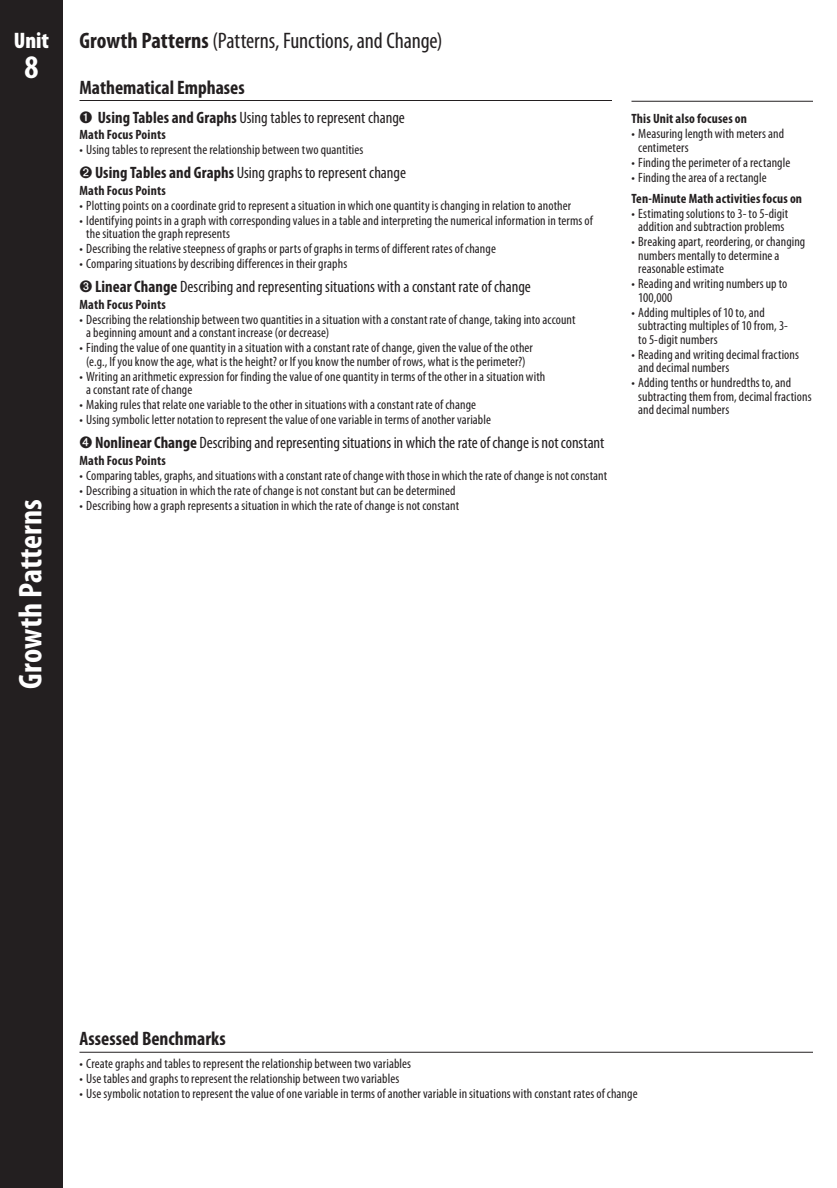
<style>
.page{position:relative;width:837px;height:1188px;background:#fff}
.page>*{position:absolute;margin:0;border:0;box-sizing:border-box;transform-origin:0 0}
.t1{font:700 condensed 33px "Myriad Pro";color:#fff}
.t2{font:condensed 22.5px "Myriad Pro";letter-spacing:-.005em;color:#231f20}
.t3{font:900 condensed 22.5px "Myriad Pro";color:#fff}
.t4{font:700 condensed 19.5px "Myriad Pro";color:#231f20}
.t5{font:condensed 16.5px "Myriad Pro";color:#231f20}
.t6{font:condensed 13.5px/13.5px "Myriad Pro";letter-spacing:.005em;color:#231f20}
.t7{font:700 condensed 13.5px "Myriad Pro";letter-spacing:.01em;color:#231f20}
.s1{font-weight:700}
</style>
<div class="page">
<div style="left:0;top:0;width:63px;height:1188px;background:#231f20"></div>
<hr style="left:80px;top:100px;width:532px;height:1px;background:#231f20">
<hr style="left:80px;top:1052px;width:733px;height:1px;background:#231f20">
<hr style="left:632px;top:101px;width:181px;height:1px;background:#231f20">
<h2 class="t3" style="left:14px;top:26px;width:37px">Unit</h2>
<h1 class="t1" style="left:24px;top:47px;width:16px">8</h1>
<h1 class="t1" style="left:10px;top:689px;width:191px;rotate:-90deg">Growth Patterns</h1>
<h2 class="t2" style="left:80px;top:27px;width:365px"><span class="s1">Growth Patterns</span> (Patterns, Functions, and Change)</h2>
<h3 class="t4" style="left:80px;top:75px;width:167px">Mathematical Emphases</h3>
<p class="t5" style="left:80px;top:107px;width:327px">➊ <span class="s1">Using Tables and Graphs</span> Using tables to represent change</p>
<p class="t7" style="left:80px;top:126px;width:88px">Math Focus Points</p>
<p class="t6" style="left:80px;top:143px;width:285px">• Using tables to represent the relationship between two quantities</p>
<p class="t5" style="left:80px;top:163px;width:328px">➋ <span class="s1">Using Tables and Graphs</span> Using graphs to represent change</p>
<p class="t7" style="left:80px;top:182px;width:88px">Math Focus Points</p>
<p class="t6" style="left:80px;top:198px;width:493px">• Plotting points on a coordinate grid to represent a situation in which one quantity is changing in relation to another</p>
<p class="t6" style="left:86px;top:213px;width:508px;text-indent:-7px">• Identifying points in a graph with corresponding values in a table and interpreting the numerical information in terms of the situation the graph represents</p>
<p class="t6" style="left:80px;top:242px;width:418px">• Describing the relative steepness of graphs or parts of graphs in terms of different rates of change</p>
<p class="t6" style="left:80px;top:257px;width:269px">• Comparing situations by describing differences in their graphs</p>
<p class="t5" style="left:80px;top:277px;width:453px">➌ <span class="s1">Linear Change</span> Describing and representing situations with a constant rate of change</p>
<p class="t7" style="left:80px;top:296px;width:88px">Math Focus Points</p>
<p class="t6" style="left:86px;top:312px;width:491px;text-indent:-7px">• Describing the relationship between two quantities in a situation with a constant rate of change, taking into account a beginning amount and a constant increase (or decrease)</p>
<p class="t6" style="left:80px;top:341px;width:455px;text-align:center">• Finding the value of one quantity in a situation with a constant rate of change, given the value of the other (e.g., If you know the age, what is the height? or If you know the number of rows, what is the perimeter?)</p>
<p class="t6" style="left:86px;top:369px;width:461px;text-indent:-7px">• Writing an arithmetic expression for finding the value of one quantity in terms of the other in a situation with a constant rate of change</p>
<p class="t6" style="left:80px;top:398px;width:398px">• Making rules that relate one variable to the other in situations with a constant rate of change</p>
<p class="t6" style="left:80px;top:413px;width:413px">• Using symbolic letter notation to represent the value of one variable in terms of another variable</p>
<p class="t5" style="left:80px;top:433px;width:526px">➍ <span class="s1">Nonlinear Change</span> Describing and representing situations in which the rate of change is not constant</p>
<p class="t7" style="left:80px;top:452px;width:88px">Math Focus Points</p>
<p class="t6" style="left:80px;top:468px;width:529px">• Comparing tables, graphs, and situations with a constant rate of change with those in which the rate of change is not constant</p>
<p class="t6" style="left:80px;top:483px;width:378px">• Describing a situation in which the rate of change is not constant but can be determined</p>
<p class="t6" style="left:80px;top:498px;width:381px">• Describing how a graph represents a situation in which the rate of change is not constant</p>
<p class="t7" style="left:632px;top:110px;width:117px">This Unit also focuses on</p>
<p class="t6" style="left:638px;top:127px;width:147px;text-indent:-7px">• Measuring length with meters and centimeters</p>
<p class="t6" style="left:632px;top:155px;width:160px">• Finding the perimeter of a rectangle</p>
<p class="t6" style="left:632px;top:170px;width:137px">• Finding the area of a rectangle</p>
<p class="t7" style="left:632px;top:190px;width:172px">Ten-Minute Math activities focus on</p>
<p class="t6" style="left:632px;top:206px;width:158px;text-align:center">• Estimating solutions to 3- to 5-digit addition and subtraction problems</p>
<p class="t6" style="left:638px;top:235px;width:169px;text-indent:-7px">• Breaking apart, reordering, or changing numbers mentally to determine a reasonable estimate</p>
<p class="t6" style="left:638px;top:277px;width:151px;text-indent:-7px">• Reading and writing numbers up to<br>100,000</p>
<p class="t6" style="left:638px;top:305px;width:151px;text-indent:-7px">• Adding multiples of 10 to, and subtracting multiples of 10 from, 3- to 5-digit numbers</p>
<p class="t6" style="left:638px;top:347px;width:162px;text-indent:-7px">• Reading and writing decimal fractions and decimal numbers</p>
<p class="t6" style="left:638px;top:376px;width:175px;text-indent:-7px">• Adding tenths or hundredths to, and subtracting them from, decimal fractions and decimal numbers</p>
<h3 class="t4" style="left:80px;top:1026px;width:148px">Assessed Benchmarks</h3>
<p class="t6" style="left:80px;top:1057px;width:333px">• Create graphs and tables to represent the relationship between two variables</p>
<p class="t6" style="left:80px;top:1072px;width:321px">• Use tables and graphs to represent the relationship between two variables</p>
<p class="t6" style="left:80px;top:1087px;width:560px">• Use symbolic notation to represent the value of one variable in terms of another variable in situations with constant rates of change</p>
</div>
